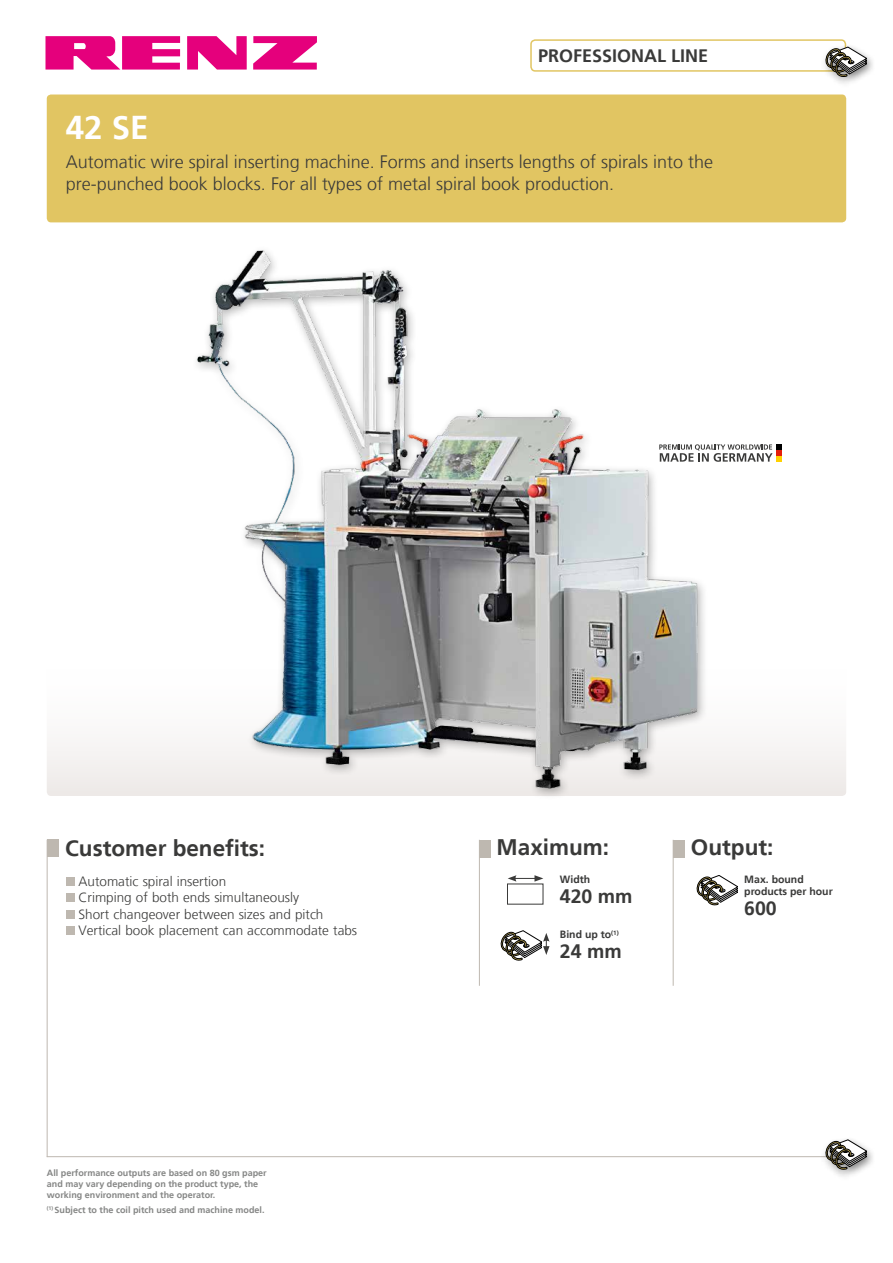
<style>
.page{position:relative;width:893px;height:1263px;background:#fff}
.page>*{position:absolute;margin:0;border:0;box-sizing:border-box;transform-origin:0 0}
.t1{font:700 33px "Frutiger LT";color:#fff}
.t2{font:700 22.5px "Frutiger LT";color:#3a3a39}
.t3{font:700 19.5px "Frutiger LT";color:#3a3a39}
.t4{font:300 18px/21.6px "Frutiger LT";color:#3a3a39}
.t5{font:700 18px "Frutiger LT";color:#3a3a39}
.t6{font:300 13.5px/16.5px "Frutiger LT";color:#3a3a39}
.t7{font:700 10.5px/12px "Frutiger LT";color:#3a3a39}
.t8{font:700 9px/10.8px "Frutiger LT";color:#868786}
</style>
<div class="page">
<div style="left:47px;top:659px;width:799px;height:137px;background:linear-gradient(to bottom,#fff,#efebe9);border-radius:4px"></div>
<hr style="left:47px;top:1156px;width:799px;height:1px;background:#beb8b0">
<svg style="left:508px;top:875px;width:35px;height:7px"></svg>
<svg style="left:697px;top:875px;width:41px;height:30px"></svg>
<svg style="left:501px;top:930px;width:48px;height:30px"></svg>
<div style="left:47px;top:95px;width:799px;height:127px;background:#e1c562;border-radius:4px"></div>
<div style="left:530px;top:39px;width:316px;height:33px;border:2px solid #e1c562;border-radius:4px"></div>
<svg style="left:187px;top:36px;width:60px;height:34px"></svg>
<svg style="left:253px;top:36px;width:64px;height:34px"></svg>
<svg style="left:45px;top:36px;width:135px;height:34px"></svg>
<hr style="left:47px;top:840px;width:1px;height:317px;background:#beb8b0">
<div style="left:47px;top:840px;width:12px;height:17px;background:#beb8b0"></div>
<hr style="left:479px;top:840px;width:1px;height:146px;background:#beb8b0">
<div style="left:479px;top:840px;width:12px;height:17px;background:#beb8b0"></div>
<hr style="left:673px;top:840px;width:1px;height:146px;background:#beb8b0">
<div style="left:673px;top:840px;width:12px;height:17px;background:#beb8b0"></div>
<div style="left:820px;top:43px;width:56px;height:45px;background:#000;opacity:.5"></div>
<svg style="left:826px;top:47px;width:41px;height:30px"></svg>
<div style="left:820px;top:1136px;width:56px;height:45px;background:#000;opacity:.5"></div>
<svg style="left:826px;top:1139px;width:41px;height:30px"></svg>
<img style="left:149px;top:250px;width:585px;height:545px">
<svg style="left:659px;top:444px;width:123px;height:18px"></svg>
<div style="left:66px;top:877px;width:8px;height:9px;background:#beb8b0"></div>
<div style="left:66px;top:894px;width:8px;height:8px;background:#beb8b0"></div>
<div style="left:66px;top:910px;width:8px;height:9px;background:#beb8b0"></div>
<div style="left:66px;top:927px;width:8px;height:8px;background:#beb8b0"></div>
<h3 class="t5" style="left:538px;top:45px;width:172px">PROFESSIONAL LINE</h3>
<h1 class="t1" style="left:66px;top:108px;width:84px">42 SE</h1>
<h3 class="t4" style="left:66px;top:151px;width:649px">Automatic wire spiral inserting machine. Forms and inserts lengths of spirals into the pre-punched book blocks. For all types of metal spiral book production.</h3>
<h2 class="t2" style="left:65px;top:835px;width:202px">Customer benefits:</h2>
<h3 class="t6" style="left:79px;top:873px;width:280px">Automatic spiral insertion<br>Crimping of both ends simultaneously<br>Short changeover between sizes and pitch Vertical book placement can accommodate tabs</h3>
<p class="t8" style="left:47px;top:1168px;width:221px">All performance outputs are based on 80 gsm paper and may vary depending on the product type, the working environment and the operator.</p>
<p class="t8" style="left:47px;top:1204px;width:219px"><sup>(1)</sup> Subject to the coil pitch used and machine model.</p>
<h2 class="t2" style="left:497px;top:834px;width:114px">Maximum:</h2>
<h2 class="t2" style="left:691px;top:834px;width:84px">Output:</h2>
<p class="t7" style="left:560px;top:873px;width:32px">Width</p>
<h3 class="t3" style="left:560px;top:884px;width:74px">420 mm</h3>
<p class="t7" style="left:744px;top:873px;width:90px">Max. bound products per hour</p>
<h3 class="t3" style="left:744px;top:896px;width:34px">600</h3>
<p class="t7" style="left:560px;top:929px;width:60px">Bind up to<sup>(1)</sup></p>
<h3 class="t3" style="left:560px;top:940px;width:63px">24 mm</h3>
</div>
